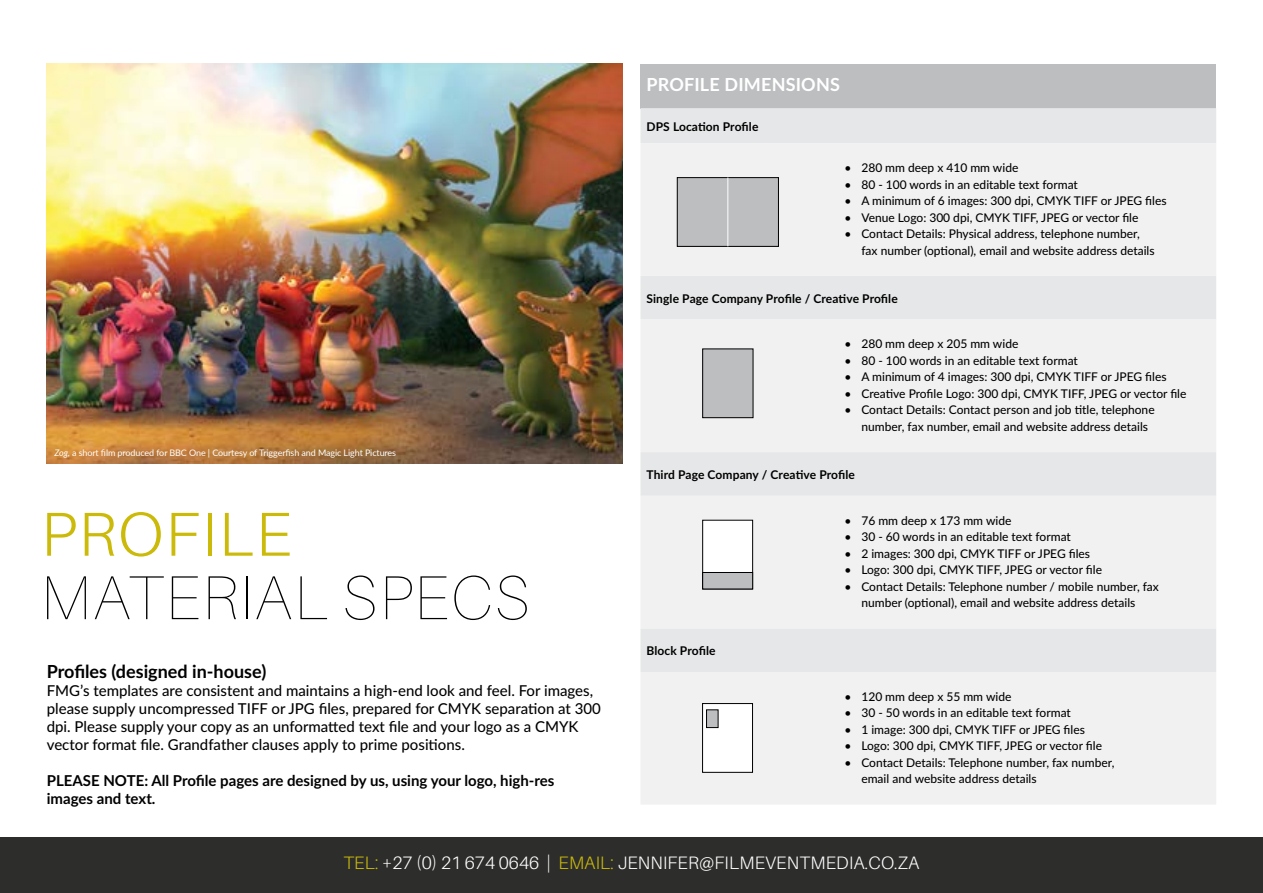
<style>
.page{position:relative;width:1263px;height:893px;background:#fff}
.page>*{position:absolute;margin:0;border:0;box-sizing:border-box;transform-origin:0 0}
.t1{font:200 62.1px "Aileron";letter-spacing:.035em;color:#000}
.t2{font:300 62.1px "Aileron";letter-spacing:.035em;color:#cbba09}
.t3{font:300 18px "Aileron";letter-spacing:.01em;color:#fff}
.t4{font:700 18px "Lato";color:#000}
.t5{font:700 18px "Lato";letter-spacing:.01em;color:#fff}
.t6{font:500 15px/18px "Lato";color:#000}
.t7{font:700 15px/18px "Lato";color:#000}
.t8{font:500 12px/16.5px "Lato";color:#000}
.t9{font:700 12px "Lato";letter-spacing:.005em;color:#000}
.t10{font:9px "Lato";letter-spacing:-.01em;color:#fff}
.s1{font-style:italic}
.s2{color:#cbba09}
</style>
<div class="page">
<img style="left:47px;top:64px;width:575px;height:399px">
<div style="left:640px;top:64px;width:576px;height:44px;background:#bcbec0"></div>
<div style="left:640px;top:108px;width:576px;height:35px;background:#e6e7e8"></div>
<svg style="left:640px;top:143px;width:576px;height:661px;fill:#f1f1f2"></svg>
<div style="left:677px;top:178px;width:101px;height:68px;background:#bcbec0"></div>
<div style="left:677px;top:177px;width:102px;height:70px;border:1px solid #000"></div>
<hr style="left:728px;top:178px;width:1px;height:68px;background:#fff">
<div style="left:703px;top:349px;width:50px;height:69px;background:#bcbec0"></div>
<div style="left:702px;top:349px;width:51px;height:69px;border:1px solid #000"></div>
<div style="left:703px;top:520px;width:50px;height:69px;background:#fff"></div>
<div style="left:702px;top:520px;width:51px;height:69px;border:1px solid #000"></div>
<div style="left:703px;top:572px;width:50px;height:17px;background:#bcbec0"></div>
<div style="left:702px;top:572px;width:51px;height:17px;border:1px solid #000"></div>
<div style="left:702px;top:703px;width:50px;height:69px;background:#fff"></div>
<div style="left:702px;top:703px;width:51px;height:69px;border:1px solid #000"></div>
<div style="left:706px;top:710px;width:12px;height:18px;background:#bcbec0"></div>
<div style="left:706px;top:710px;width:12px;height:18px;border:1px solid #000"></div>
<div style="left:0;top:838px;width:1263px;height:55px;background:#2d2e2c"></div>
<p class="t10" style="left:54px;top:447px;width:343px"><span class="s1">Zog</span>, a short film produced for BBC One | Courtesy of Triggerfish and Magic Light Pictures</p>
<h1 class="t2" style="left:41px;top:500px;width:252px">PROFILE</h1>
<h1 class="t1" style="left:41px;top:564px;width:490px">MATERIAL SPECS</h1>
<h2 class="t4" style="left:47px;top:658px;width:221px">Profiles (designed in-house)</h2>
<p class="t6" style="left:47px;top:681px;width:556px">FMG’s templates are consistent and maintains a high-end look and feel. For images, please supply uncompressed TIFF or JPG files, prepared for CMYK separation at 300 dpi. Please supply your copy as an unformatted text file and your logo as a CMYK vector format file. Grandfather clauses apply to prime positions.</p>
<p class="t7" style="left:47px;top:771px;width:509px">PLEASE NOTE: All Profile pages are designed by us, using your logo, high-res images and text.</p>
<h2 class="t5" style="left:646px;top:71px;width:195px">PROFILE DIMENSIONS</h2>
<p class="t9" style="left:646px;top:117px;width:113px">DPS Location Profile</p>
<p class="t8" style="left:844px;top:159px;width:176px">• 280 mm deep x 410 mm wide</p>
<p class="t8" style="left:844px;top:175px;width:235px">• 80 - 100 words in an editable text format</p>
<p class="t8" style="left:844px;top:192px;width:324px">• A minimum of 6 images: 300 dpi, CMYK TIFF or JPEG files</p>
<p class="t8" style="left:844px;top:208px;width:296px">• Venue Logo: 300 dpi, CMYK TIFF, JPEG or vector file</p>
<p class="t8" style="left:861px;top:225px;width:295px;text-indent:-17px">• Contact Details: Physical address, telephone number, fax number (optional), email and website address details</p>
<p class="t9" style="left:646px;top:289px;width:253px">Single Page Company Profile / Creative Profile</p>
<p class="t8" style="left:844px;top:335px;width:176px">• 280 mm deep x 205 mm wide</p>
<p class="t8" style="left:844px;top:352px;width:235px">• 80 - 100 words in an editable text format</p>
<p class="t8" style="left:844px;top:368px;width:324px">• A minimum of 4 images: 300 dpi, CMYK TIFF or JPEG files</p>
<p class="t8" style="left:844px;top:385px;width:344px">• Creative Profile Logo: 300 dpi, CMYK TIFF, JPEG or vector file</p>
<p class="t8" style="left:861px;top:401px;width:295px;text-indent:-17px">• Contact Details: Contact person and job title, telephone number, fax number, email and website address details</p>
<p class="t9" style="left:646px;top:466px;width:210px">Third Page Company / Creative Profile</p>
<p class="t8" style="left:844px;top:511px;width:169px">• 76 mm deep x 173 mm wide</p>
<p class="t8" style="left:844px;top:528px;width:228px">• 30 - 60 words in an editable text format</p>
<p class="t8" style="left:844px;top:544px;width:247px">• 2 images: 300 dpi, CMYK TIFF or JPEG files</p>
<p class="t8" style="left:844px;top:561px;width:259px">• Logo: 300 dpi, CMYK TIFF, JPEG or vector file</p>
<p class="t8" style="left:844px;top:577px;width:316px;text-align:center">• Contact Details: Telephone number / mobile number, fax number (optional), email and website address details</p>
<p class="t9" style="left:646px;top:642px;width:71px">Block Profile</p>
<p class="t8" style="left:844px;top:688px;width:169px">• 120 mm deep x 55 mm wide</p>
<p class="t8" style="left:844px;top:704px;width:228px">• 30 - 50 words in an editable text format</p>
<p class="t8" style="left:844px;top:721px;width:242px">• 1 image: 300 dpi, CMYK TIFF or JPEG files</p>
<p class="t8" style="left:844px;top:737px;width:259px">• Logo: 300 dpi, CMYK TIFF, JPEG or vector file</p>
<p class="t8" style="left:861px;top:754px;width:254px;text-indent:-17px">• Contact Details: Telephone number, fax number, email and website address details</p>
<h2 class="t3" style="left:343px;top:853px;width:578px"><span class="s2">TEL:</span> +27 (0) 21 674 0646 | <span class="s2">EMAIL:</span> JENNIFER@FILMEVENTMEDIA.CO.ZA</h2>
</div>
